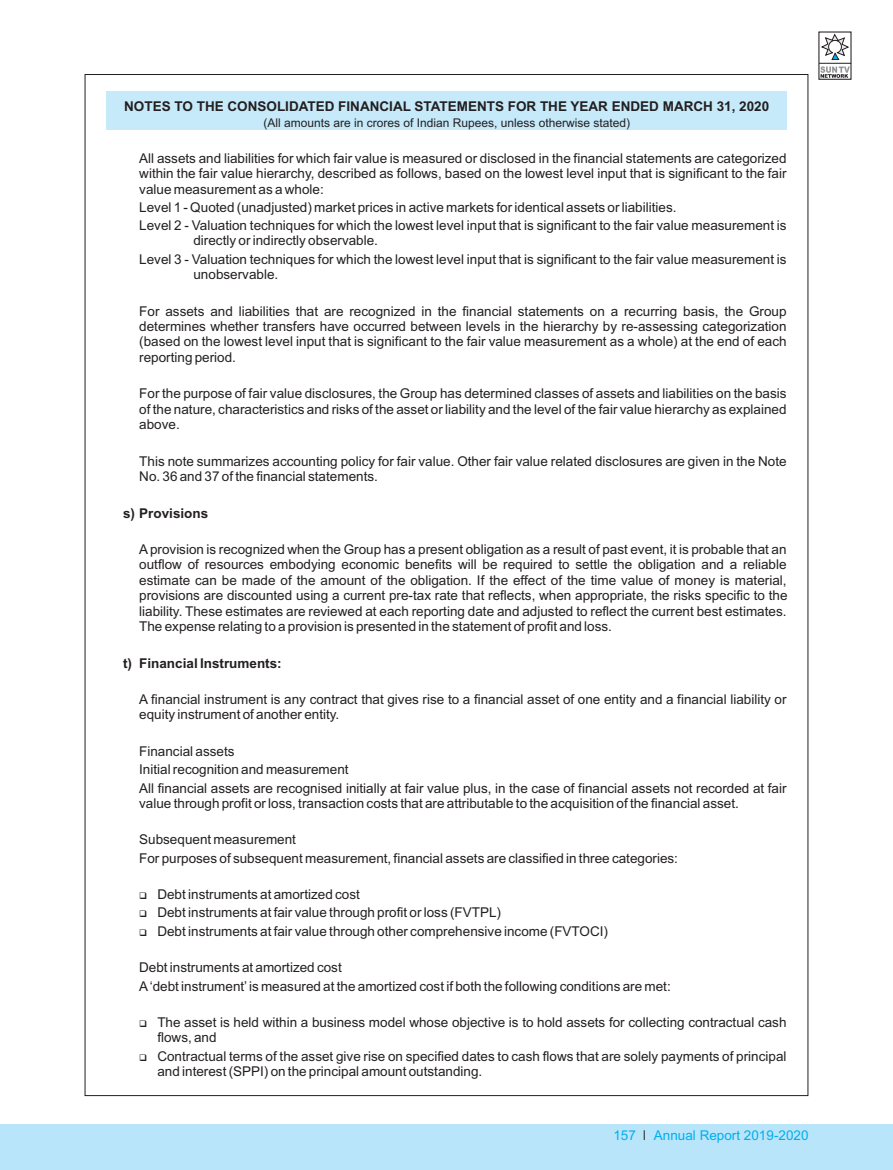
<style>
.page{position:relative;width:893px;height:1170px;background:#fff}
.page>*{position:absolute;margin:0;border:0;box-sizing:border-box;transform-origin:0 0}
.t1{font:13.5px/15.5px "Arial";color:#231f20}
.t2{font:700 13.5px "Arial";color:#231f20}
.t3{font:13.5px "Arial";color:#00aeef}
.t4{font:12px "Arial";color:#231f20}
</style>
<div class="page">
<hr style="left:0;top:1169px;width:893px;height:1px;background:#231f20">
<div style="left:0;top:1123px;width:893px;height:46px;background:#b9e5fa"></div>
<div style="left:106px;top:92px;width:681px;height:38px;background:#c6eafa"></div>
<svg style="left:818px;top:31px;width:34px;height:49px"></svg>
<p class="t2" style="left:124px;top:101px;width:647px">NOTES TO THE CONSOLIDATED FINANCIAL STATEMENTS FOR THE YEAR ENDED MARCH 31, 2020</p>
<p class="t4" style="left:263px;top:118px;width:368px">(All amounts are in crores of Indian Rupees, unless otherwise stated)</p>
<p class="t1" style="left:139px;top:151px;width:649px;text-align:justify">All assets and liabilities for which fair value is measured or disclosed in the financial statements are categorized within the fair value hierarchy, described as follows, based on the lowest level input that is significant to the fair value measurement as a whole:</p>
<p class="t1" style="left:139px;top:199px;width:649px;line-height:18.3px">Level 1 - Quoted (unadjusted) market prices in active markets for identical assets or liabilities.<br>Level 2 - Valuation techniques for which the lowest level input that is significant to the fair value measurement is</p>
<p class="t1" style="left:139px;top:233px;width:649px;line-height:18.3px;text-indent:54px">directly or indirectly observable.<br>Level 3 - Valuation techniques for which the lowest level input that is significant to the fair value measurement is</p>
<p class="t1" style="left:193px;top:268px;width:86px">unobservable.</p>
<p class="t1" style="left:139px;top:304px;width:649px;text-align:justify">For assets and liabilities that are recognized in the financial statements on a recurring basis, the Group determines whether transfers have occurred between levels in the hierarchy by re-assessing categorization (based on the lowest level input that is significant to the fair value measurement as a whole) at the end of each reporting period.</p>
<p class="t1" style="left:139px;top:387px;width:649px;text-align:justify">For the purpose of fair value disclosures, the Group has determined classes of assets and liabilities on the basis of the nature, characteristics and risks of the asset or liability and the level of the fair value hierarchy as explained above.</p>
<p class="t1" style="left:139px;top:454px;width:649px">This note summarizes accounting policy for fair value. Other fair value related disclosures are given in the Note<br>No. 36 and 37 of the financial statements.</p>
<p class="t2" style="left:123px;top:507px;width:87px">s) Provisions</p>
<p class="t1" style="left:139px;top:543px;width:650px;text-align:justify">Aprovision is recognized when the Group has a present obligation as a result of past event, it is probable that an outflow of resources embodying economic benefits will be required to settle the obligation and a reliable estimate can be made of the amount of the obligation. If the effect of the time value of money is material, provisions are discounted using a current pre-tax rate that reflects, when appropriate, the risks specific to the liability. These estimates are reviewed at each reporting date and adjusted to reflect the current best estimates.<br>The expense relating to a provision is presented in the statement of profit and loss.</p>
<p class="t2" style="left:123px;top:657px;width:160px">t) Financial Instruments:</p>
<p class="t1" style="left:139px;top:692px;width:649px">A financial instrument is any contract that gives rise to a financial asset of one entity and a financial liability or equity instrument of another entity.</p>
<p class="t1" style="left:139px;top:743px;width:649px;line-height:18.3px">Financial assets<br>Initial recognition and measurement<br>All financial assets are recognised initially at fair value plus, in the case of financial assets not recorded at fair</p>
<p class="t1" style="left:139px;top:796px;width:601px">value through profit or loss, transaction costs that are attributable to the acquisition of the financial asset.</p>
<p class="t1" style="left:139px;top:831px;width:540px;line-height:18.3px">Subsequent measurement<br>For purposes of subsequent measurement, financial assets are classified in three categories:</p>
<p class="t1" style="left:139px;top:887px;width:222px">❑Debt instruments at amortized cost</p>
<p class="t1" style="left:157px;top:904px;width:452px;line-height:18.3px">Debt instruments at fair value through profit or loss (FVTPL)<br>Debt instruments at fair value through other comprehensive income (FVTOCI)</p>
<p class="t1" style="left:139px;top:959px;width:533px;line-height:18.3px">Debt instruments at amortized cost<br>A‘debt instrument’ is measured at the amortized cost if both the following conditions are met:</p>
<p class="t1" style="left:139px;top:1015px;width:649px">❑The asset is held within a business model whose objective is to hold assets for collecting contractual cash</p>
<p class="t1" style="left:157px;top:1029px;width:631px;line-height:18.3px">flows, and<br>Contractual terms of the asset give rise on specified dates to cash flows that are solely payments of principal</p>
<p class="t1" style="left:157px;top:1064px;width:326px">and interest (SPPI) on the principal amount outstanding.</p>
<p class="t3" style="left:613px;top:1130px;width:24px">157</p>
<p class="t3" style="left:654px;top:1130px;width:156px">Annual Report 2019-2020</p>
</div>
